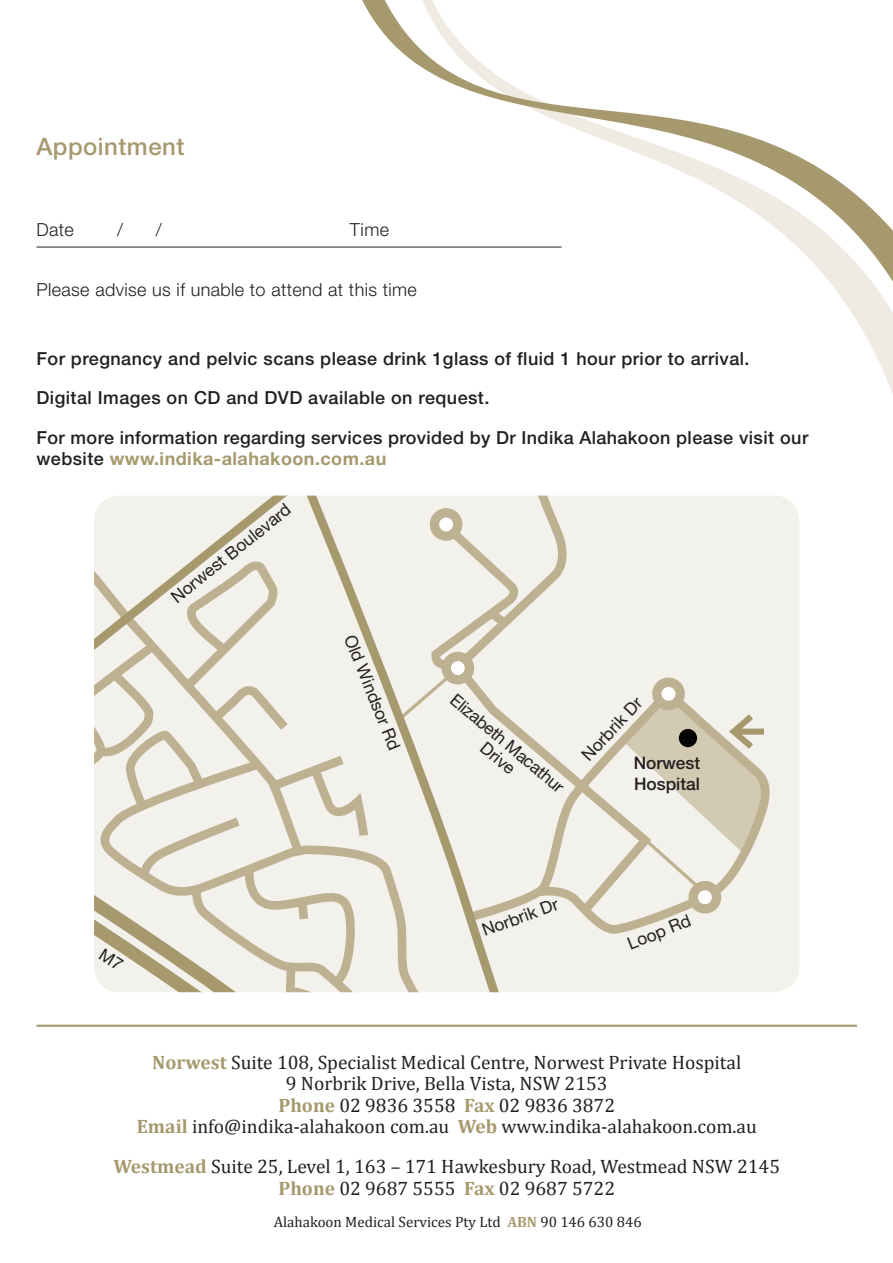
<style>
.page{position:relative;width:893px;height:1263px;background:#fff}
.page>*{position:absolute;margin:0;border:0;box-sizing:border-box;transform-origin:0 0}
.t1{font:500 24px "Helvetica Neue";letter-spacing:.02em;color:#a7996e}
.t2{font:19.5px/21.6px "Cambria";color:#231f20;text-align:center}
.t3{font:500 18px/39.3px "Helvetica Neue";letter-spacing:.025em;color:#231f20}
.t4{font:300 18px "Helvetica Neue";letter-spacing:.02em;color:#231f20}
.t5{font:700 18px "Helvetica Neue";letter-spacing:.025em;color:#a7996e}
.t6{font:17.25px/17.2px "Helvetica Neue";color:#231f20;text-align:center}
.t7{font:500 17.25px/20.7px "Helvetica Neue";color:#231f20}
.t8{font:15px "Cambria";color:#231f20}
.s1{font-weight:500;color:#231f20}
.s2{font-weight:700;color:#a7996e}
</style>
<div class="page">
<hr style="left:36px;top:247px;width:526px;height:1px;background:#231f20">
<div style="left:607px;top:496px;width:192px;height:496px;background:#f2f1eb"></div>
<div style="left:607px;top:496px;width:50px;height:197px;background:#f2f1eb"></div>
<svg style="left:607px;top:693px;width:165px;height:245px;background:#ebe9e0"></svg>
<div style="left:652px;top:677px;width:33px;height:33px;background:#beb192;border-radius:50%"></div>
<div style="left:662px;top:687px;width:13px;height:14px;background:#fff;border-radius:50%"></div>
<div style="left:689px;top:881px;width:32px;height:32px;background:#beb192;border-radius:50%"></div>
<div style="left:698px;top:890px;width:14px;height:14px;background:#fff;border-radius:50%"></div>
<svg style="left:94px;top:496px;width:513px;height:496px;background:#eceae2"></svg>
<svg style="left:624px;top:698px;width:142px;height:194px;background:#ded9ca"></svg>
<div style="left:736px;top:728px;width:28px;height:7px;background:#a7996e"></div>
<hr style="left:36px;top:1025px;width:821px;height:2px;background:#a7996e">
<svg style="left:830px;top:282px;width:63px;height:112px"></svg>
<svg style="left:362px;top:0;width:531px;height:282px"></svg>
<svg style="left:94px;top:517px;width:425px;height:475px;background:#e7e4d9"></svg>
<p class="t1" style="left:36px;top:133px;width:149px">Appointment</p>
<p class="t4" style="left:36px;top:218px;width:39px">Date</p>
<p class="t4" style="left:117px;top:218px;width:7px">/</p>
<p class="t4" style="left:156px;top:218px;width:7px">/</p>
<p class="t4" style="left:350px;top:218px;width:41px">Time</p>
<p class="t4" style="left:36px;top:279px;width:382px">Please advise us if unable to attend at this time</p>
<p class="t3" style="left:36px;top:339px;width:773px">For pregnancy and pelvic scans please drink 1glass of fluid 1 hour prior to arrival.<br>Digital Images on CD and DVD available on request.<br>For more information regarding services provided by Dr Indika Alahakoon please visit our</p>
<p class="t5" style="left:36px;top:447px;width:351px"><span class="s1">website</span> www.indika-alahakoon.com.au</p>
<p class="t6" style="left:168px;top:593px;width:149px;rotate:-39deg">Norwest Boulevard</p>
<p class="t6" style="left:358px;top:632px;width:124px;rotate:68deg">Old Windsor Rd</p>
<p class="t6" style="left:459px;top:691px;width:144px;rotate:40deg">Elizabeth Macathur<br>Drive</p>
<p class="t6" style="left:578px;top:752px;width:81px;rotate:-47deg">Norbrik Dr</p>
<p class="t7" style="left:634px;top:752px;width:68px">Norwest<br>Hospital</p>
<p class="t6" style="left:480px;top:922px;width:81px;rotate:-20deg">Norbrik Dr</p>
<p class="t6" style="left:625px;top:936px;width:68px;rotate:-22deg">Loop Rd</p>
<p class="t2" style="left:137px;top:1051px;width:621px"><span class="s2">Norwest</span> Suite 108, Specialist Medical Centre, Norwest Private Hospital<br>9 Norbrik Drive, Bella Vista, NSW 2153<br><span class="s2">Phone</span> 02 9836 3558 <span class="s2">Fax</span> 02 9836 3872<br><span class="s2">Email</span> info@indika-alahakoon com.au <span class="s2">Web</span> www.indika-alahakoon.com.au</p>
<p class="t2" style="left:113px;top:1156px;width:668px"><span class="s2">Westmead</span> Suite 25, Level 1, 163 – 171 Hawkesbury Road, Westmead NSW 2145<br><span class="s2">Phone</span> 02 9687 5555 <span class="s2">Fax</span> 02 9687 5722</p>
<p class="t8" style="left:274px;top:1213px;width:369px">Alahakoon Medical Services Pty Ltd <span class="s2">ABN</span> 90 146 630 846</p>
</div>
